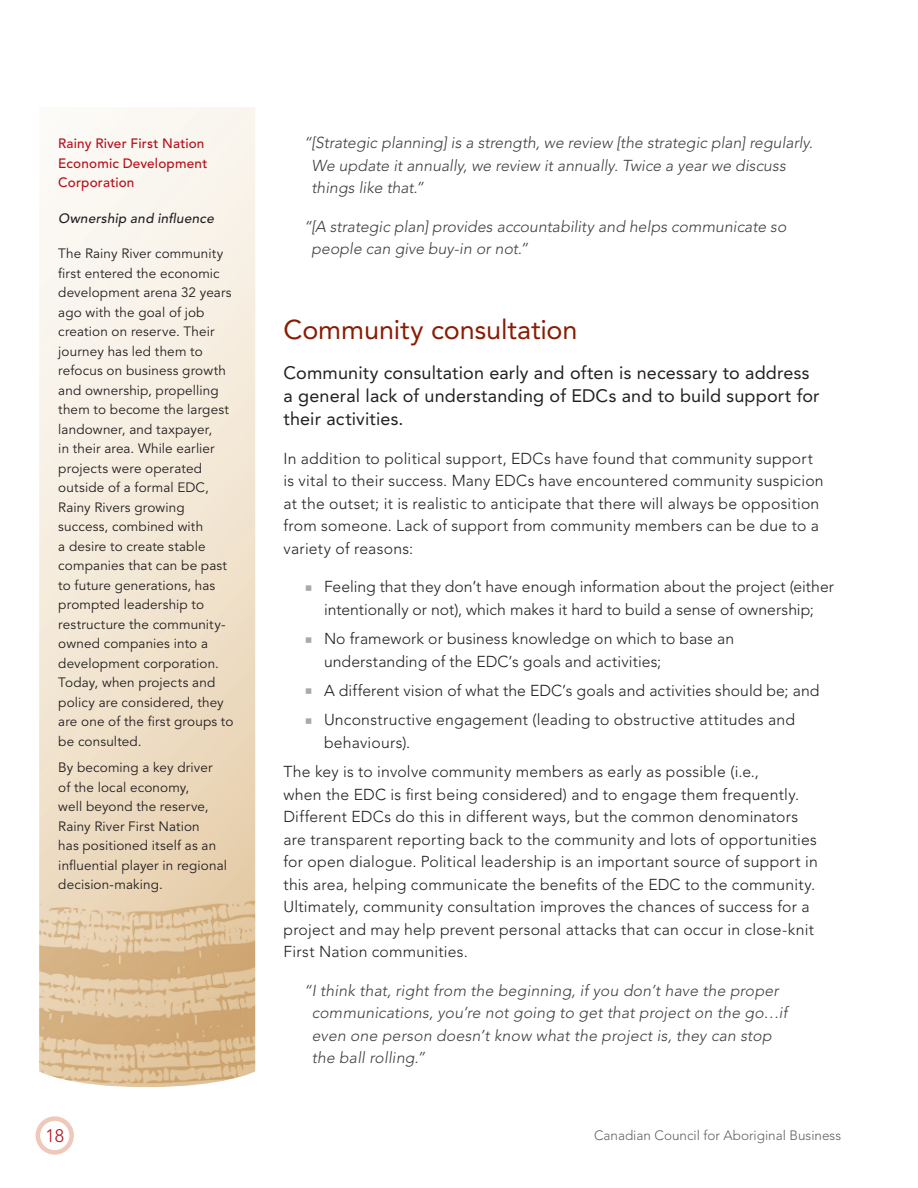
<style>
.page{position:relative;width:918px;height:1188px;background:#fff}
.page>*{position:absolute;margin:0;border:0;box-sizing:border-box;transform-origin:0 0}
.t1{font:27px "Avenir";letter-spacing:-.005em;color:#891c02}
.t2{font:18px/23.2px "Avenir";letter-spacing:.01em;color:#231f20}
.t3{font:300 18px "Avenir";color:#b50e1a}
.t4{font:300 15.75px/22.5px "Avenir";letter-spacing:.015em;color:#231f20}
.t5{font:italic 300 15.75px/22.5px "Avenir";letter-spacing:.005em;color:#3e3e3f}
.t6{font:13.5px/19.5px "Avenir";letter-spacing:.01em;color:#231f20}
.t7{font:500 13.5px/19.5px "Avenir";letter-spacing:.015em;color:#b50e1a}
.t8{font:300 13.5px "Avenir";color:#636366}
.t9{font:italic 500 13.5px "Avenir";letter-spacing:.02em;color:#231f20}
</style>
<div class="page">
<div style="left:36px;top:1116px;width:38px;height:39px;border:4px solid #efc8b9;border-radius:50%"></div>
<svg style="left:39px;top:107px;width:216px;height:607px"></svg>
<img style="left:39px;top:714px;width:216px;height:373px">
<p class="t7" style="left:58px;top:134px;width:151px">Rainy River First Nation<br>Economic Development<br>Corporation</p>
<p class="t9" style="left:58px;top:210px;width:157px">Ownership and influence</p>
<p class="t6" style="left:58px;top:244px;width:177px">The Rainy River community first entered the economic development arena 32 years ago with the goal of job creation on reserve. Their journey has led them to refocus on business growth and ownership, propelling them to become the largest landowner, and taxpayer,<br>in their area. While earlier projects were operated outside of a formal EDC,<br>Rainy Rivers growing success, combined with<br>a desire to create stable companies that can be past to future generations, has prompted leadership to restructure the community&shy;owned companies into a development corporation.<br>Today, when projects and policy are considered, they are one of the first groups to be consulted.</p>
<p class="t6" style="left:58px;top:758px;width:170px">By becoming a key driver of the local economy,<br>well beyond the reserve,<br>Rainy River First Nation<br>has positioned itself as an influential player in regional decision-making.</p>
<p class="t5" style="left:311px;top:131px;width:503px;text-indent:-8px">“[Strategic planning] is a strength, we review [the strategic plan] regularly.<br>We update it annually, we review it annually. Twice a year we discuss things like that.”</p>
<p class="t5" style="left:311px;top:215px;width:476px;text-indent:-8px">“[A strategic plan] provides accountability and helps communicate so people can give buy-in or not.”</p>
<h1 class="t1" style="left:284px;top:314px;width:296px">Community consultation</h1>
<p class="t2" style="left:284px;top:361px;width:538px">Community consultation early and often is necessary to address a general lack of understanding of EDCs and to build support for their activities.</p>
<p class="t4" style="left:284px;top:447px;width:542px">In addition to political support, EDCs have found that community support is vital to their success. Many EDCs have encountered community suspicion at the outset; it is realistic to anticipate that there will always be opposition from someone. Lack of support from community members can be due to a variety of reasons:</p>
<p class="t4" style="left:324px;top:576px;width:512px">Feeling that they don’t have enough information about the project (either intentionally or not), which makes it hard to build a sense of ownership;</p>
<p class="t4" style="left:324px;top:628px;width:412px">No framework or business knowledge on which to base an understanding of the EDC’s goals and activities;</p>
<p class="t4" style="left:324px;top:676px;width:497px;line-height:29.2px">A different vision of what the EDC’s goals and activities should be; and<br>Unconstructive engagement (leading to obstructive attitudes and</p>
<p class="t4" style="left:283px;top:728px;width:477px;line-height:29.2px;text-indent:41px">behaviours).<br>The key is to involve community members as early as possible (i.e.,</p>
<p class="t4" style="left:283px;top:783px;width:536px">when the EDC is first being considered) and to engage them frequently.<br>Different EDCs do this in different ways, but the common denominators are transparent reporting back to the community and lots of opportunities for open dialogue. Political leadership is an important source of support in this area, helping communicate the benefits of the EDC to the community.<br>Ultimately, community consultation improves the chances of success for a project and may help prevent personal attacks that can occur in close-knit First Nation communities.</p>
<p class="t5" style="left:312px;top:979px;width:477px;text-indent:-8px">“I think that, right from the beginning, if you don’t have the proper communications, you’re not going to get that project on the go…if even one person doesn’t know what the project is, they can stop the ball rolling.”</p>
<p class="t3" style="left:45px;top:1125px;width:20px">18</p>
<p class="t8" style="left:594px;top:1127px;width:249px">Canadian Council for Aboriginal Business</p>
</div>
